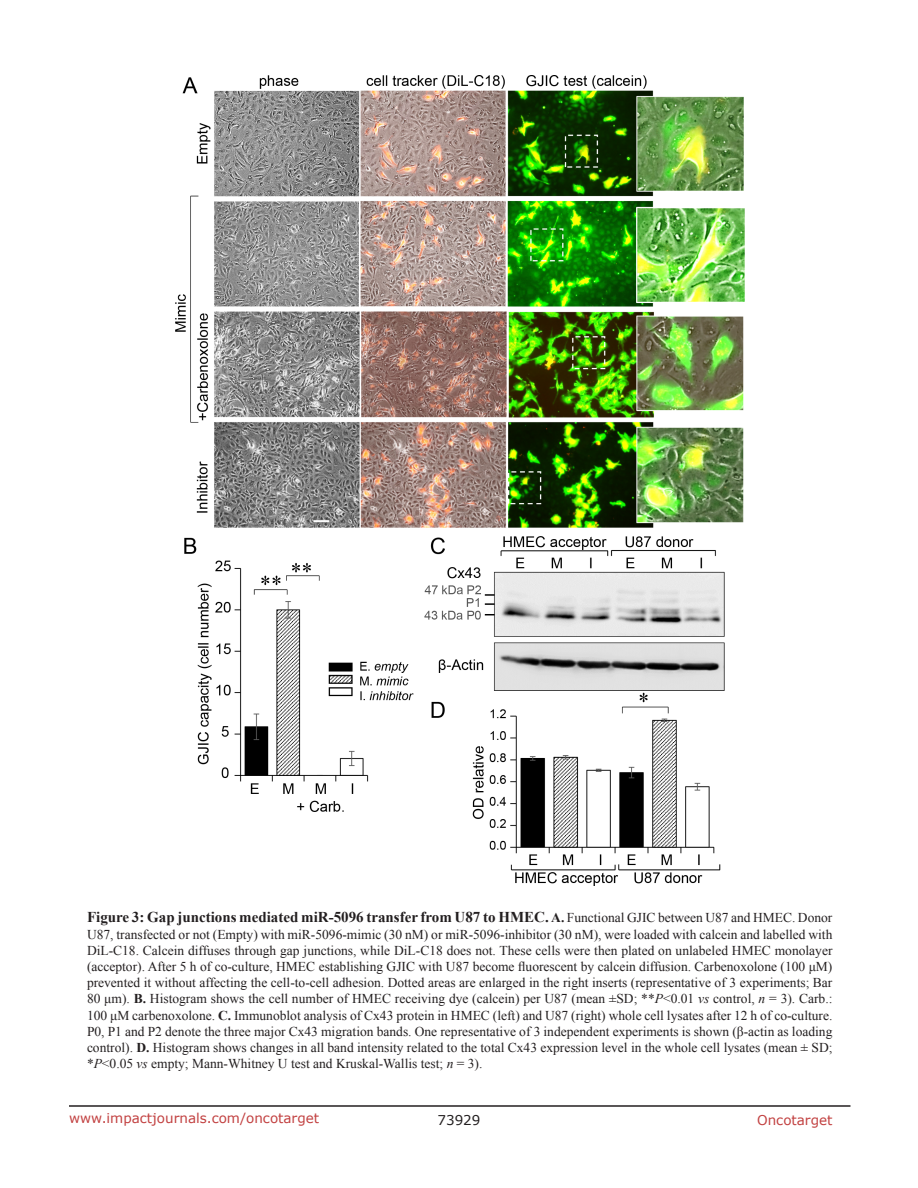
<style>
.page{position:relative;width:918px;height:1188px;background:#fff}
.page>*{position:absolute;margin:0;border:0;box-sizing:border-box;transform-origin:0 0}
.figuretext{font:700 15px "Times New Roman";color:#231f20}
.figuretext-2{font:13.5px/16.2px "Times New Roman";color:#231f20;text-align:justify}
.t1{font:13.5px "Verdana";color:#c24141}
.t2{font:13.5px "Verdana";color:#231f20}
.s1{font-size:13.5px}
.s2{font-weight:400;font-size:13.5px}
.s3{font-weight:700}
.s4{font-style:italic}
</style>
<div class="page">
<hr style="left:69px;top:1105px;width:781px;height:2px;background:#231f20">
<img style="left:175px;top:75px;width:569px;height:810px">
<p class="figuretext" style="left:87px;top:907px;width:747px">Figure 3: Gap junctions mediated miR-5096 transfer from U87 to HMEC. <span class="s1">A.</span> <span class="s2">Functional GJIC between U87 and HMEC. Donor</span></p>
<p class="figuretext-2" style="left:87px;top:926px;width:747px">U87, transfected or not (Empty) with miR-5096-mimic (30 nM) or miR-5096-inhibitor (30 nM), were loaded with calcein and labelled with DiL-C18. Calcein diffuses through gap junctions, while DiL-C18 does not. These cells were then plated on unlabeled HMEC monolayer (acceptor). After 5 h of co-culture, HMEC establishing GJIC with U87 become fluorescent by calcein diffusion. Carbenoxolone (100 μM) prevented it without affecting the cell-to-cell adhesion. Dotted areas are enlarged in the right inserts (representative of 3 experiments; Bar 80 μm). <span class="s3">B.</span> Histogram shows the cell number of HMEC receiving dye (calcein) per U87 (mean ±SD; **<span class="s4">P</span>&lt;0.01 <span class="s4">vs</span> control, <span class="s4">n</span> = 3). Carb.:<br>100 μM carbenoxolone. <span class="s3">C.</span> Immunoblot analysis of Cx43 protein in HMEC (left) and U87 (right) whole cell lysates after 12 h of co-culture.<br>P0, P1 and P2 denote the three major Cx43 migration bands. One representative of 3 independent experiments is shown (β-actin as loading control). <span class="s3">D.</span> Histogram shows changes in all band intensity related to the total Cx43 expression level in the whole cell lysates (mean ± SD; *<span class="s4">P</span>&lt;0.05 <span class="s4">vs</span> empty; Mann-Whitney U test and Kruskal-Wallis test; <span class="s4">n</span> = 3).</p>
<p class="t1" style="left:69px;top:1109px;width:252px">www.impactjournals.com/oncotarget</p>
<p class="t2" style="left:438px;top:1111px;width:44px">73929</p>
<p class="t1" style="left:757px;top:1111px;width:77px">Oncotarget</p>
</div>
